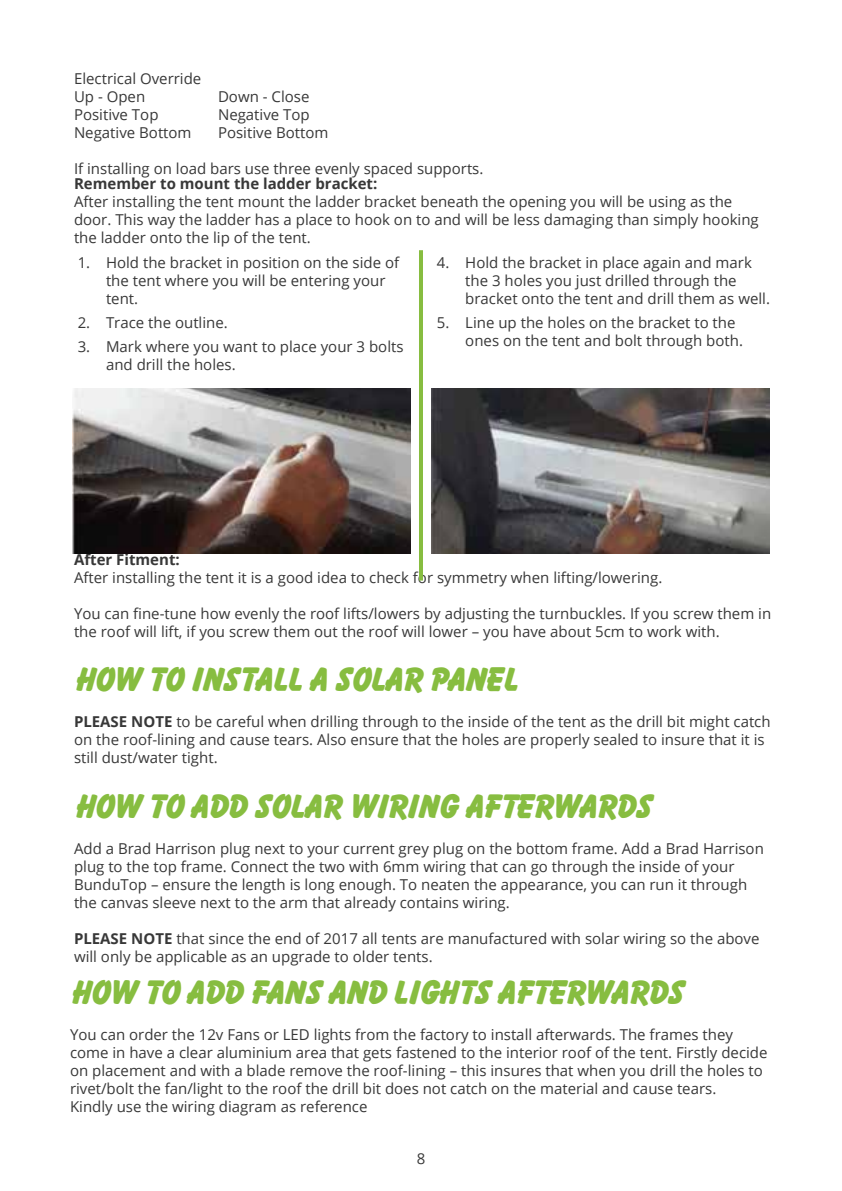
<style>
.page{position:relative;width:842px;height:1191px;background:#fff}
.page>*{position:absolute;margin:0;border:0;box-sizing:border-box;transform-origin:0 0}
.t1{font:700 30px "Balloon Extra";color:#87bd40}
.t2{font:15px/18px "Open Sans";color:#383838}
.t3{font:700 15px "Open Sans";color:#383838}
.s1{font-weight:700}
</style>
<div class="page">
<img style="left:72px;top:389px;width:339px;height:165px">
<img style="left:431px;top:389px;width:339px;height:165px">
<hr style="left:419px;top:250px;width:4px;height:330px;background:#87bd40">
<p class="t2" style="left:74px;top:69px;width:129px">Electrical Override<br>Up - Open</p>
<p class="t2" style="left:218px;top:87px;width:93px">Down - Close</p>
<p class="t2" style="left:74px;top:105px;width:86px">Positive Top</p>
<p class="t2" style="left:218px;top:105px;width:93px">Negative Top</p>
<p class="t2" style="left:74px;top:123px;width:119px">Negative Bottom</p>
<p class="t2" style="left:218px;top:123px;width:112px">Positive Bottom</p>
<p class="t2" style="left:74px;top:159px;width:411px">If installing on load bars use three evenly spaced supports.</p>
<p class="t3" style="left:74px;top:173px;width:305px">Remember to mount the ladder bracket:</p>
<p class="t2" style="left:74px;top:192px;width:686px">After installing the tent mount the ladder bracket beneath the opening you will be using as the door. This way the ladder has a place to hook on to and will be less damaging than simply hooking the ladder onto the lip of the tent.</p>
<p class="t2" style="left:106px;top:253px;width:295px;text-indent:-28px">1. Hold the bracket in position on the side of the tent where you will be entering your tent.</p>
<p class="t2" style="left:78px;top:313px;width:152px">2. Trace the outline.</p>
<p class="t2" style="left:106px;top:337px;width:299px;text-indent:-28px">3. Mark where you want to place your 3 bolts and drill the holes.</p>
<p class="t2" style="left:465px;top:253px;width:306px;text-indent:-28px">4. Hold the bracket in place again and mark the 3 holes you just drilled through the bracket onto the tent and drill them as well.</p>
<p class="t2" style="left:465px;top:313px;width:279px;text-indent:-28px">5. Line up the holes on the bracket to the ones on the tent and bolt through both.</p>
<p class="t3" style="left:74px;top:549px;width:107px">After Fitment:</p>
<p class="t2" style="left:74px;top:568px;width:590px">After installing the tent it is a good idea to check for symmetry when lifting/lowering.</p>
<p class="t2" style="left:74px;top:604px;width:699px">You can fine-tune how evenly the roof lifts/lowers by adjusting the turnbuckles. If you screw them in the roof will lift, if you screw them out the roof will lower – you have about 5cm to work with.</p>
<h1 class="t1" style="left:74px;top:659px;width:443px">HOW TO INSTALL A SOLAR PANEL</h1>
<p class="t2" style="left:74px;top:712px;width:698px"><span class="s1">PLEASE NOTE</span> to be careful when drilling through to the inside of the tent as the drill bit might catch on the roof-lining and cause tears. Also ensure that the holes are properly sealed to insure that it is still dust/water tight.</p>
<h1 class="t1" style="left:74px;top:785px;width:577px">HOW TO ADD SOLAR WIRING AFTERWARDS</h1>
<p class="t2" style="left:74px;top:838px;width:691px">Add a Brad Harrison plug next to your current grey plug on the bottom frame. Add a Brad Harrison plug to the top frame. Connect the two with 6mm wiring that can go through the inside of your BunduTop – ensure the length is long enough. To neaten the appearance, you can run it through the canvas sleeve next to the arm that already contains wiring.</p>
<p class="t2" style="left:74px;top:928px;width:687px"><span class="s1">PLEASE NOTE</span> that since the end of 2017 all tents are manufactured with solar wiring so the above will only be applicable as an upgrade to older tents.</p>
<p class="t2" style="left:74px;top:982px;width:5px">.</p>
<h1 class="t1" style="left:70px;top:972px;width:613px">HOW TO ADD FANS AND LIGHTS AFTERWARDS</h1>
<p class="t2" style="left:70px;top:1025px;width:699px">You can order the 12v Fans or LED lights from the factory to install afterwards. The frames they come in have a clear aluminium area that gets fastened to the interior roof of the tent. Firstly decide on placement and with a blade remove the roof-lining – this insures that when you drill the holes to rivet/bolt the fan/light to the roof the drill bit does not catch on the material and cause tears.<br>Kindly use the wiring diagram as reference</p>
<p class="t2" style="left:417px;top:1149px;width:10px">8</p>
</div>
